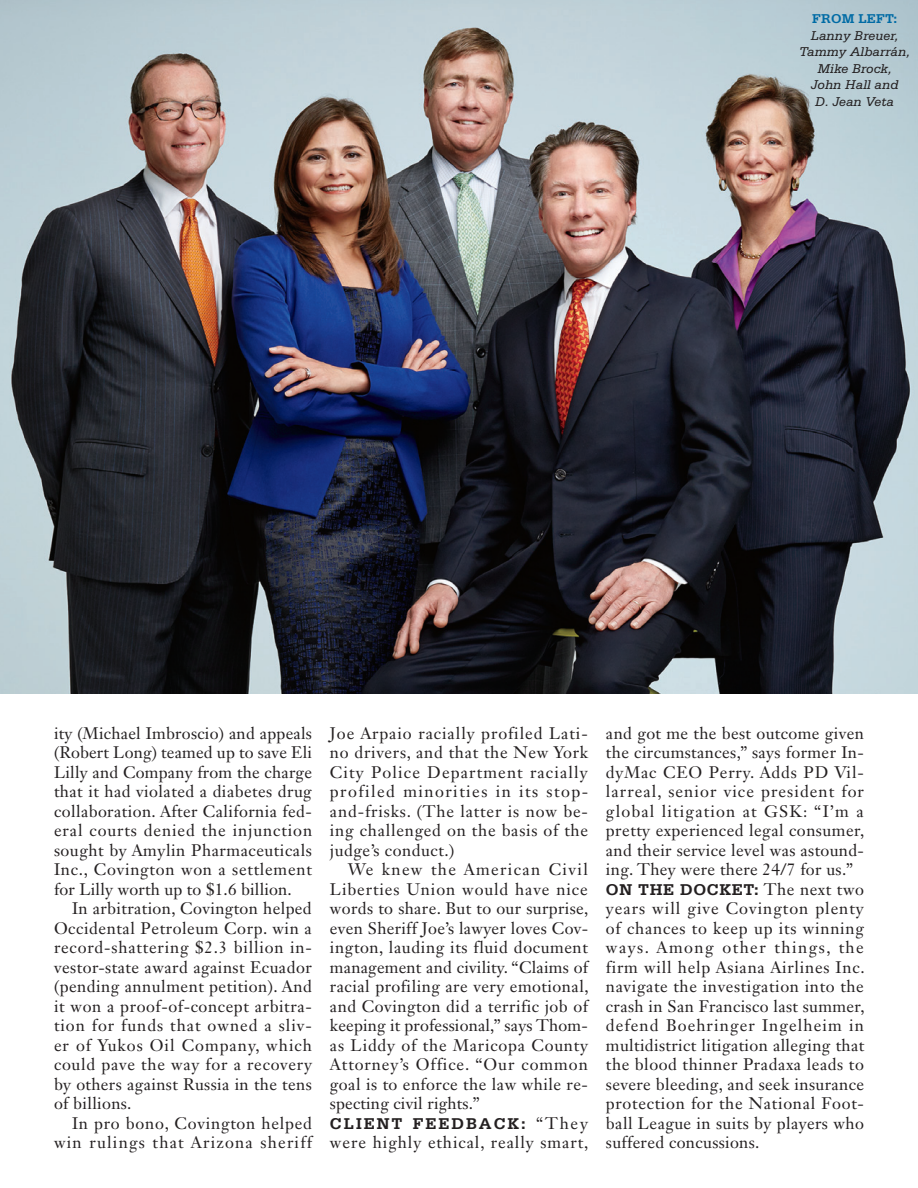
<style>
.page{position:relative;width:918px;height:1188px;background:#fff}
.page>*{position:absolute;margin:0;border:0;box-sizing:border-box;transform-origin:0 0}
.t1{font:16.5px/19.5px "Janson Text LT Std";letter-spacing:.025em;color:#231f20;text-align:justify}
.t2{font:16.5px/19.5px "Janson Text LT Std";letter-spacing:.075em;color:#231f20;text-align:right}
.t3{font:16.5px "Janson Text LT Std";letter-spacing:.055em;color:#231f20}
.t4{font:700 16.5px "Serifa Std";letter-spacing:.115em;color:#231f20}
.t5{font:italic 13.5px/16.5px "Serifa Std";color:#231f20;text-align:center}
.t6{font:700 13.5px "Serifa Std";letter-spacing:.01em;color:#006ba5}
.s1{font-family:"Janson Text LT Std";font-weight:400}
.s2{font-family:"Serifa Std";font-weight:700}
</style>
<div class="page">
<img style="left:0;top:0;width:918px;height:693px">
<p class="t6" style="left:812px;top:11px;width:87px">FROM LEFT:</p>
<p class="t5" style="left:799px;top:27px;width:112px">Lanny Breuer,<br>Tammy Albarrán,<br>Mike Brock,<br>John Hall and<br>D. Jean Veta</p>
<p class="t1" style="left:54px;top:723px;width:260px">ity (Michael Imbroscio) and appeals (Robert Long) teamed up to save Eli Lilly and Company from the charge that it had violated a diabetes drug collaboration. After California fed&shy;eral courts denied the injunction sought by Amylin Pharmaceuticals Inc., Covington won a settlement for Lilly worth up to $1.6 billion.</p>
<p class="t1" style="left:54px;top:899px;width:260px;text-indent:18px">In arbitration, Covington helped Occidental Petroleum Corp. win a record-shattering $2.3 billion in&shy;vestor-state award against Ecuador (pending annulment petition). And it won a proof-of-concept arbitra&shy;tion for funds that owned a sliv&shy;er of Yukos Oil Company, which could pave the way for a recovery by others against Russia in the tens of billions.</p>
<p class="t2" style="left:54px;top:1113px;width:260px">In pro bono, Covington helped win rulings that Arizona sheriff</p>
<p class="t1" style="left:330px;top:723px;width:260px">Joe Arpaio racially profiled Lati&shy;no drivers, and that the New York City Police Department racially profiled minorities in its stop&shy;and-frisks. (The latter is now be&shy;ing challenged on the basis of the judge’s conduct.)</p>
<p class="t1" style="left:330px;top:860px;width:260px;text-indent:18px">We knew the American Civil Liberties Union would have nice words to share. But to our surprise, even Sheriff Joe’s lawyer loves Cov&shy;ington, lauding its fluid document management and civility. “Claims of racial profiling are very emotional, and Covington did a terrific job of keeping it professional,” says Thom&shy;as Liddy of the Maricopa County Attorney’s Office. “Our common goal is to enforce the law while re&shy;specting civil rights.”</p>
<p class="t4" style="left:330px;top:1114px;width:39px">CLIENT</p>
<p class="t4" style="left:413px;top:1114px;width:177px">FEEDBACK: <span class="s1">“They</span></p>
<p class="t3" style="left:330px;top:1132px;width:260px">were highly ethical, really smart,</p>
<p class="t1" style="left:606px;top:723px;width:260px">and got me the best outcome given the circumstances,” says former In&shy;dyMac CEO Perry. Adds PD Vil&shy;larreal, senior vice president for global litigation at GSK: “I’m a pretty experienced legal consumer, and their service level was astound&shy;ing. They were there 24/7 for us.”</p>
<p class="t4" style="left:606px;top:880px;width:45px">ON THE</p>
<p class="t1" style="left:606px;top:879px;width:260px;text-indent:74px"><span class="s2">DOCKET:</span> The next two years will give Covington plenty of chances to keep up its winning ways. Among other things, the firm will help Asiana Airlines Inc. navigate the investigation into the crash in San Francisco last summer, defend Boehringer Ingelheim in multidistrict litigation alleging that the blood thinner Pradaxa leads to severe bleeding, and seek insurance protection for the National Foot&shy;ball League in suits by players who suffered concussions.</p>
</div>
